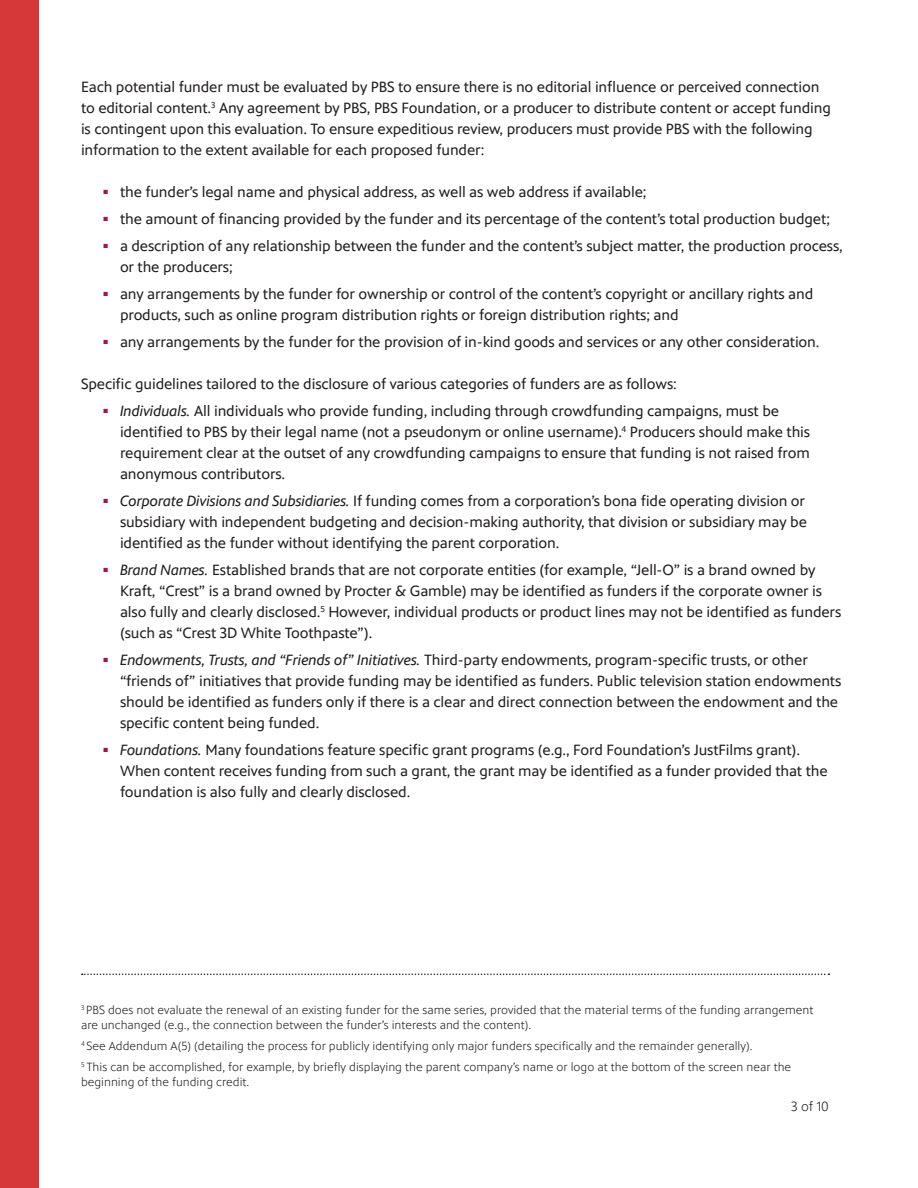
<style>
.page{position:relative;width:918px;height:1188px;background:#fff}
.page>*{position:absolute;margin:0;border:0;box-sizing:border-box;transform-origin:0 0}
.t1{font:15px/21px "PBS Sans";letter-spacing:-.01em;color:#231f20}
.t2{font:300 13.5px "PBS Sans";color:#231f20}
.t3{font:300 12px/15px "PBS Sans";color:#231f20}
.s1{font-style:italic}
</style>
<div class="page">
<div style="left:0;top:0;width:39px;height:1188px;background:#d6383a"></div>
<svg style="left:82px;top:974px;width:747px;height:1px"></svg>
<p class="t1" style="left:81px;top:77px;width:751px">Each potential funder must be evaluated by PBS to ensure there is no editorial influence or perceived connection to editorial content.<sup>3</sup> Any agreement by PBS, PBS Foundation, or a producer to distribute content or accept funding is contingent upon this evaluation. To ensure expeditious review, producers must provide PBS with the following information to the extent available for each proposed funder:</p>
<p class="t1" style="left:104px;top:182px;width:545px"><sup>■</sup> the funder’s legal name and physical address, as well as web address if available;</p>
<p class="t1" style="left:104px;top:209px;width:728px"><sup>■</sup> the amount of financing provided by the funder and its percentage of the content’s total production budget;</p>
<p class="t1" style="left:120px;top:236px;width:724px;text-indent:-16px"><sup>■</sup> a description of any relationship between the funder and the content’s subject matter, the production process, or the producers;</p>
<p class="t1" style="left:120px;top:284px;width:695px;text-indent:-16px"><sup>■</sup> any arrangements by the funder for ownership or control of the content’s copyright or ancillary rights and products, such as online program distribution rights or foreign distribution rights; and</p>
<p class="t1" style="left:104px;top:332px;width:718px"><sup>■</sup> any arrangements by the funder for the provision of in-kind goods and services or any other consideration.</p>
<p class="t1" style="left:81px;top:374px;width:597px">Specific guidelines tailored to the disclosure of various categories of funders are as follows:</p>
<p class="t1" style="left:120px;top:401px;width:692px;text-indent:-16px"><sup>■</sup> <span class="s1">Individuals.</span> All individuals who provide funding, including through crowdfunding campaigns, must be identified to PBS by their legal name (not a pseudonym or online username).<sup>4</sup> Producers should make this requirement clear at the outset of any crowdfunding campaigns to ensure that funding is not raised from anonymous contributors.</p>
<p class="t1" style="left:120px;top:491px;width:688px;text-indent:-16px"><sup>■</sup> <span class="s1">Corporate Divisions and Subsidiaries.</span> If funding comes from a corporation’s bona fide operating division or subsidiary with independent budgeting and decision-making authority, that division or subsidiary may be identified as the funder without identifying the parent corporation.</p>
<p class="t1" style="left:120px;top:560px;width:723px;text-indent:-16px"><sup>■</sup> <span class="s1">Brand Names.</span> Established brands that are not corporate entities (for example, “Jell-O” is a brand owned by Kraft, “Crest” is a brand owned by Procter &amp; Gamble) may be identified as funders if the corporate owner is also fully and clearly disclosed.<sup>5</sup> However, individual products or product lines may not be identified as funders (such as “Crest 3D White Toothpaste”).</p>
<p class="t1" style="left:120px;top:650px;width:723px;text-indent:-16px"><sup>■</sup> <span class="s1">Endowments, Trusts, and “Friends of” Initiatives.</span> Third-party endowments, program-specific trusts, or other “friends of” initiatives that provide funding may be identified as funders. Public television station endowments should be identified as funders only if there is a clear and direct connection between the endowment and the specific content being funded.</p>
<p class="t1" style="left:120px;top:740px;width:709px;text-indent:-16px"><sup>■</sup> <span class="s1">Foundations.</span> Many foundations feature specific grant programs (e.g., Ford Foundation’s JustFilms grant).<br>When content receives funding from such a grant, the grant may be identified as a funder provided that the foundation is also fully and clearly disclosed.</p>
<p class="t3" style="left:81px;top:1002px;width:734px"><sup>3</sup> PBS does not evaluate the renewal of an existing funder for the same series, provided that the material terms of the funding arrangement are unchanged (e.g., the connection between the funder’s interests and the content).</p>
<p class="t3" style="left:81px;top:1038px;width:673px"><sup>4</sup> See Addendum A(5) (detailing the process for publicly identifying only major funders specifically and the remainder generally).</p>
<p class="t3" style="left:81px;top:1059px;width:712px"><sup>5</sup> This can be accomplished, for example, by briefly displaying the parent company’s name or logo at the bottom of the screen near the beginning of the funding credit.</p>
<p class="t2" style="left:791px;top:1099px;width:39px">3 of 10</p>
</div>
